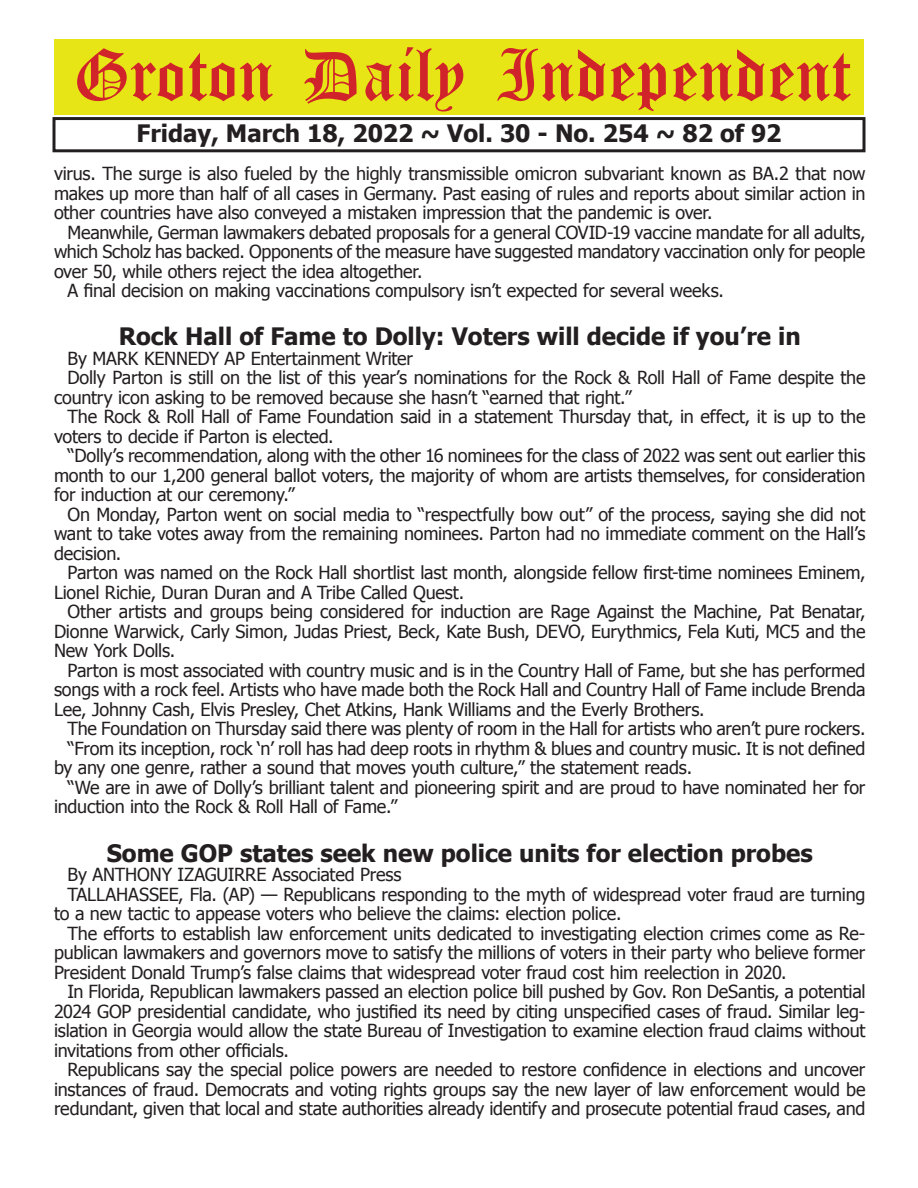
<style>
.page{position:relative;width:918px;height:1188px;background:#fff}
.page>*{position:absolute;margin:0;border:0;box-sizing:border-box;transform-origin:0 0}
.t1{font:54px "Old English Five";color:#d1232a}
.t2{font:700 24px "Tahoma";color:#231f20}
.t3{font:18px/19.5px "Tahoma";letter-spacing:-.015em;color:#231f20;text-align:justify}
</style>
<div class="page">
<div style="left:52px;top:117px;width:814px;height:35px;border:3px solid #231f20"></div>
<div style="left:54px;top:40px;width:810px;height:75px;background:#e7e515"></div>
<h1 class="t1" style="left:73px;top:50px;width:779px">Groton Daily Independent</h1>
<h2 class="t2" style="left:137px;top:116px;width:647px">Friday, March 18, 2022 ~ Vol. 30 - No. 254 ~ 82 of 92</h2>
<p class="t3" style="left:54px;top:163px;width:813px">virus. The surge is also fueled by the highly transmissible omicron subvariant known as BA.2 that now makes up more than half of all cases in Germany. Past easing of rules and reports about similar action in other countries have also conveyed a mistaken impression that the pandemic is over.</p>
<p class="t3" style="left:68px;top:221px;width:800px">Meanwhile, German lawmakers debated proposals for a general COVID-19 vaccine mandate for all adults,</p>
<p class="t3" style="left:54px;top:241px;width:813px">which Scholz has backed. Opponents of the measure have suggested mandatory vaccination only for people</p>
<p class="t3" style="left:54px;top:260px;width:370px">over 50, while others reject the idea altogether.</p>
<p class="t3" style="left:68px;top:280px;width:658px">A final decision on making vaccinations compulsory isn’t expected for several weeks.</p>
<h2 class="t2" style="left:119px;top:320px;width:684px">Rock Hall of Fame to Dolly: Voters will decide if you’re in</h2>
<p class="t3" style="left:68px;top:348px;width:347px">By MARK KENNEDY AP Entertainment Writer</p>
<p class="t3" style="left:68px;top:367px;width:800px">Dolly Parton is still on the list of this year’s nominations for the Rock &amp; Roll Hall of Fame despite the</p>
<p class="t3" style="left:54px;top:387px;width:579px">country icon asking to be removed because she hasn’t “earned that right.”</p>
<p class="t3" style="left:68px;top:406px;width:800px">The Rock &amp; Roll Hall of Fame Foundation said in a statement Thursday that, in effect, it is up to the</p>
<p class="t3" style="left:54px;top:426px;width:281px">voters to decide if Parton is elected.</p>
<p class="t3" style="left:68px;top:445px;width:799px">“Dolly’s recommendation, along with the other 16 nominees for the class of 2022 was sent out earlier this</p>
<p class="t3" style="left:54px;top:465px;width:813px">month to our 1,200 general ballot voters, the majority of whom are artists themselves, for consideration</p>
<p class="t3" style="left:54px;top:484px;width:242px">for induction at our ceremony.”</p>
<p class="t3" style="left:68px;top:504px;width:800px">On Monday, Parton went on social media to “respectfully bow out” of the process, saying she did not</p>
<p class="t3" style="left:54px;top:523px;width:813px">want to take votes away from the remaining nominees. Parton had no immediate comment on the Hall’s</p>
<p class="t3" style="left:54px;top:543px;width:69px">decision.</p>
<p class="t3" style="left:68px;top:562px;width:800px">Parton was named on the Rock Hall shortlist last month, alongside fellow first-time nominees Eminem,</p>
<p class="t3" style="left:54px;top:582px;width:412px">Lionel Richie, Duran Duran and A Tribe Called Quest.</p>
<p class="t3" style="left:68px;top:601px;width:799px">Other artists and groups being considered for induction are Rage Against the Machine, Pat Benatar,</p>
<p class="t3" style="left:54px;top:621px;width:813px">Dionne Warwick, Carly Simon, Judas Priest, Beck, Kate Bush, DEVO, Eurythmics, Fela Kuti, MC5 and the</p>
<p class="t3" style="left:54px;top:640px;width:123px">New York Dolls.</p>
<p class="t3" style="left:68px;top:660px;width:799px">Parton is most associated with country music and is in the Country Hall of Fame, but she has performed</p>
<p class="t3" style="left:54px;top:679px;width:813px">songs with a rock feel. Artists who have made both the Rock Hall and Country Hall of Fame include Brenda</p>
<p class="t3" style="left:54px;top:699px;width:652px">Lee, Johnny Cash, Elvis Presley, Chet Atkins, Hank Williams and the Everly Brothers.</p>
<p class="t3" style="left:68px;top:718px;width:799px">The Foundation on Thursday said there was plenty of room in the Hall for artists who aren’t pure rockers.</p>
<p class="t3" style="left:68px;top:738px;width:800px">“From its inception, rock ‘n’ roll has had deep roots in rhythm &amp; blues and country music. It is not defined</p>
<p class="t3" style="left:54px;top:757px;width:640px">by any one genre, rather a sound that moves youth culture,” the statement reads.</p>
<p class="t3" style="left:68px;top:777px;width:799px">“We are in awe of Dolly’s brilliant talent and pioneering spirit and are proud to have nominated her for</p>
<p class="t3" style="left:54px;top:796px;width:345px">induction into the Rock &amp; Roll Hall of Fame.”</p>
<h2 class="t2" style="left:107px;top:836px;width:708px">Some GOP states seek new police units for election probes</h2>
<p class="t3" style="left:68px;top:864px;width:336px">By ANTHONY IZAGUIRRE Associated Press</p>
<p class="t3" style="left:68px;top:884px;width:800px">TALLAHASSEE, Fla. (AP) — Republicans responding to the myth of widespread voter fraud are turning</p>
<p class="t3" style="left:54px;top:903px;width:569px">to a new tactic to appease voters who believe the claims: election police.</p>
<p class="t3" style="left:68px;top:923px;width:799px">The efforts to establish law enforcement units dedicated to investigating election crimes come as Re-</p>
<p class="t3" style="left:54px;top:942px;width:813px">publican lawmakers and governors move to satisfy the millions of voters in their party who believe former</p>
<p class="t3" style="left:54px;top:962px;width:734px">President Donald Trump’s false claims that widespread voter fraud cost him reelection in 2020.</p>
<p class="t3" style="left:68px;top:981px;width:800px">In Florida, Republican lawmakers passed an election police bill pushed by Gov. Ron DeSantis, a potential</p>
<p class="t3" style="left:54px;top:1001px;width:813px">2024 GOP presidential candidate, who justified its need by citing unspecified cases of fraud. Similar leg-</p>
<p class="t3" style="left:54px;top:1020px;width:813px">islation in Georgia would allow the state Bureau of Investigation to examine election fraud claims without</p>
<p class="t3" style="left:54px;top:1040px;width:236px">invitations from other officials.</p>
<p class="t3" style="left:68px;top:1059px;width:799px">Republicans say the special police powers are needed to restore confidence in elections and uncover</p>
<p class="t3" style="left:54px;top:1079px;width:813px">instances of fraud. Democrats and voting rights groups say the new layer of law enforcement would be</p>
<p class="t3" style="left:54px;top:1098px;width:813px">redundant, given that local and state authorities already identify and prosecute potential fraud cases, and</p>
</div>
